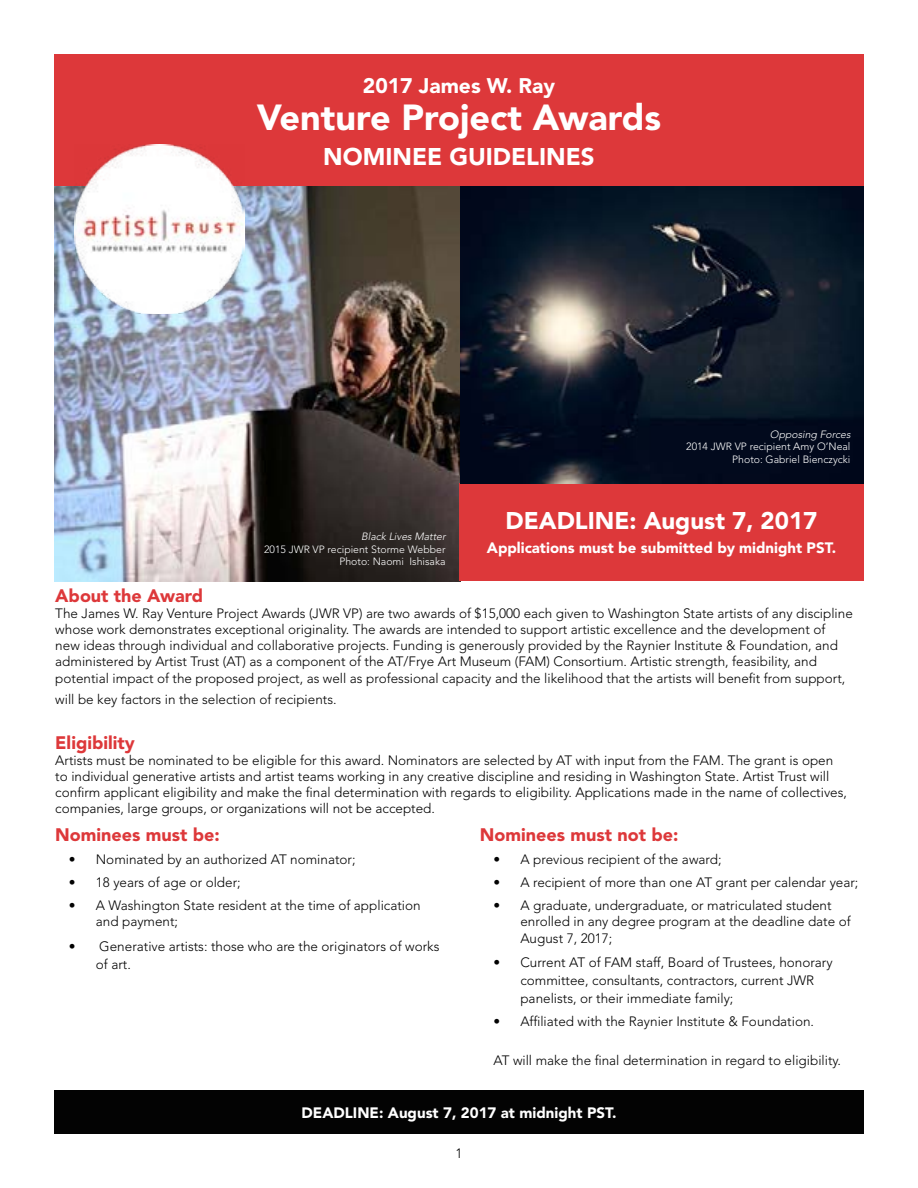
<style>
.page{position:relative;width:918px;height:1188px;background:#fff}
.page>*{position:absolute;margin:0;border:0;box-sizing:border-box;transform-origin:0 0}
.t1{font:900 36px "Avenir LT Std";color:#fff}
.t2{font:900 24px "Avenir LT Std";color:#fff}
.t3{font:900 21px "Avenir LT Std";color:#fff}
.t4{font:900 18px "Avenir LT Std";color:#dd383a}
.t5{font:900 15px "Avenir LT Std";color:#fff}
.t6{font:300 13.5px/16.2px "Avenir LT Std";color:#030303}
.t7{font:300 13.5px/16.2px "Avenir LT Std";color:#000}
.t8{font:300 10.5px/12.6px "Avenir LT Std";color:#fff;text-align:right}
.t9{font:italic 300 10.5px "Avenir LT Std";color:#fff}
.s1{color:#030303}
</style>
<div class="page">
<div style="left:54px;top:1090px;width:810px;height:44px;background:#030303"></div>
<div style="left:54px;top:54px;width:810px;height:132px;background:#dd383a"></div>
<img style="left:54px;top:186px;width:406px;height:395px">
<img style="left:75px;top:145px;width:169px;height:168px">
<div style="left:459px;top:483px;width:405px;height:97px;background:#dd383a"></div>
<img style="left:460px;top:186px;width:404px;height:297px">
<h3 class="t3" style="left:363px;top:73px;width:194px">2017 James W. Ray</h3>
<h1 class="t1" style="left:257px;top:96px;width:406px">Venture Project Awards</h1>
<h2 class="t2" style="left:323px;top:142px;width:273px">NOMINEE GUIDELINES</h2>
<p class="t9" style="left:770px;top:428px;width:84px">Opposing Forces</p>
<p class="t8" style="left:686px;top:440px;width:166px">2014 JWR VP recipient Amy O’Neal<br>Photo: Gabriel Bienczycki</p>
<p class="t9" style="left:361px;top:530px;width:88px">Black Lives Matter</p>
<p class="t8" style="left:264px;top:543px;width:183px">2015 JWR VP recipient Storme Webber<br>Photo: Naomi Ishisaka</p>
<h2 class="t2" style="left:506px;top:506px;width:313px">DEADLINE: August 7, 2017</h2>
<p class="t5" style="left:487px;top:539px;width:351px">Applications must be submitted by midnight PST.</p>
<h3 class="t4" style="left:55px;top:584px;width:149px">About the Award</h3>
<p class="t6" style="left:55px;top:605px;width:799px">The James W. Ray Venture Project Awards (JWR VP) are two awards of $15,000 each given to Washington State artists of any discipline whose work demonstrates exceptional originality. The awards are intended to support artistic excellence and the development of new ideas through individual and collaborative projects. Funding is generously provided by the Raynier Institute &amp; Foundation, and administered by Artist Trust (AT) as a component of the AT/Frye Art Museum (FAM) Consortium. Artistic strength, feasibility, and potential impact of the proposed project, as well as professional capacity and the likelihood that the artists will benefit from support,</p>
<p class="t6" style="left:55px;top:691px;width:283px">will be key factors in the selection of recipients.</p>
<h3 class="t4" style="left:55px;top:731px;width:81px">Eligibility</h3>
<p class="t7" style="left:55px;top:752px;width:793px"><span class="s1">Artists must be nominated to be eligible for this award. Nominators are selected by AT with input from the FAM.</span> The grant is open to individual generative artists and artist teams working in any creative discipline and residing in Washington State. Artist Trust will confirm applicant eligibility and make the final determination with regards to eligibility. Applications made in the name of collectives, companies, large groups, or organizations will not be accepted.</p>
<h3 class="t4" style="left:55px;top:824px;width:166px">Nominees must be:</h3>
<p class="t6" style="left:69px;top:852px;width:288px">• Nominated by an authorized AT nominator;</p>
<p class="t6" style="left:69px;top:875px;width:173px">• 18 years of age or older;</p>
<p class="t6" style="left:96px;top:898px;width:326px;text-indent:-27px">• A Washington State resident at the time of application and payment;</p>
<p class="t7" style="left:96px;top:938px;width:345px;line-height:18px;text-indent:-27px">• Generative artists: those who are the originators of works of art.</p>
<h3 class="t4" style="left:480px;top:824px;width:200px">Nominees must not be:</h3>
<p class="t6" style="left:493px;top:852px;width:230px">• A previous recipient of the award;</p>
<p class="t6" style="left:493px;top:875px;width:367px">• A recipient of more than one AT grant per calendar year;</p>
<p class="t6" style="left:520px;top:898px;width:332px;text-indent:-27px">• A graduate, undergraduate, or matriculated student enrolled in any degree program at the deadline date of<br>August 7, 2017;</p>
<p class="t7" style="left:520px;top:954px;width:314px;line-height:18px;text-indent:-27px">• Current AT of FAM staff, Board of Trustees, honorary committee, consultants, contractors, current JWR panelists, or their immediate family<span class="s1">;</span></p>
<p class="t6" style="left:493px;top:1014px;width:322px">• Affiliated with the Raynier Institute &amp; Foundation.</p>
<p class="t6" style="left:493px;top:1053px;width:349px">AT will make the final determination in regard to eligibility.</p>
<p class="t5" style="left:302px;top:1104px;width:316px">DEADLINE: August 7, 2017 at midnight PST.</p>
<p class="t6" style="left:455px;top:1145px;width:9px">1</p>
</div>
